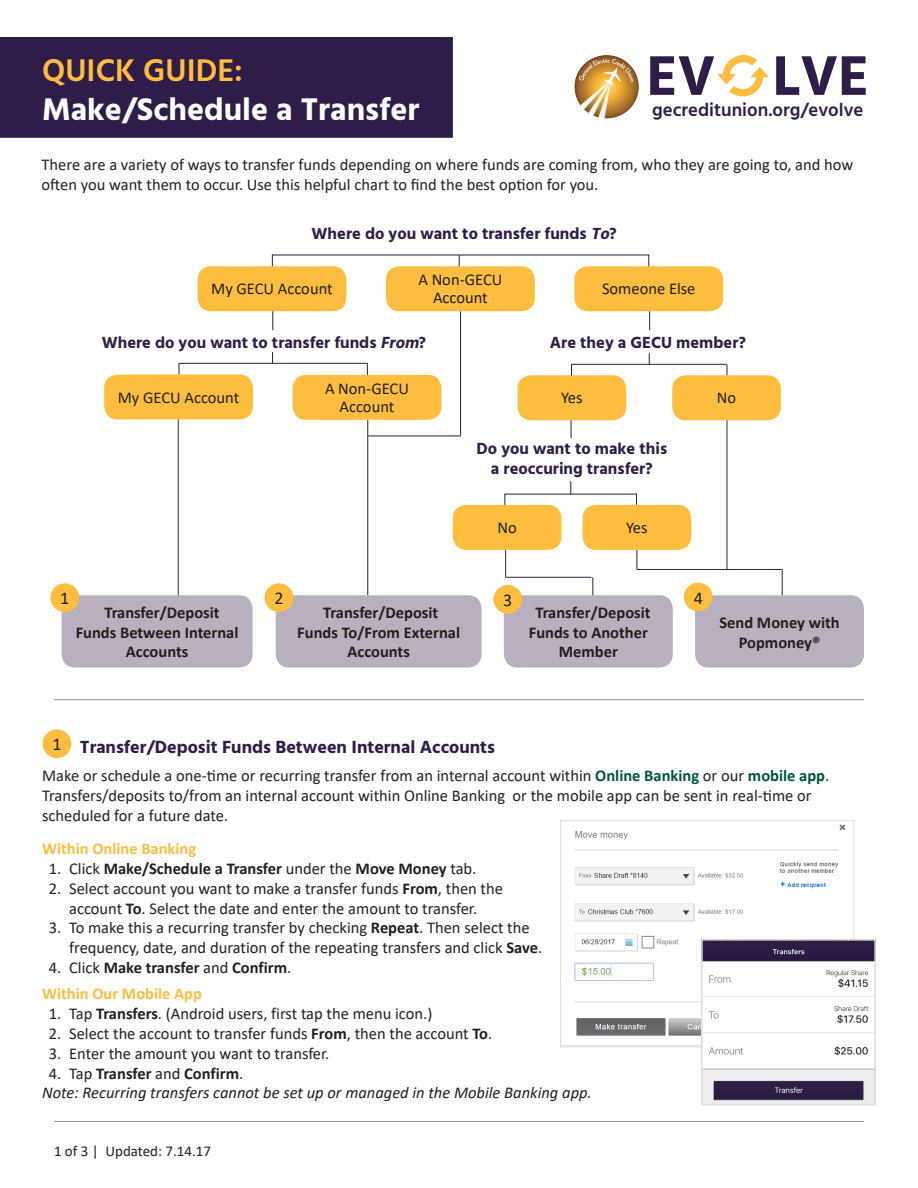
<style>
.page{position:relative;width:918px;height:1188px;background:#fff}
.page>*{position:absolute;margin:0;border:0;box-sizing:border-box;transform-origin:0 0}
.t1{font:700 57.15px "Hind";color:#2f1c48}
.t2{font:700 32.1px "Hind";color:#fff}
.t3{font:600 32.1px "Hind";color:#fdbd3f}
.t4{font:600 18.75px "Hind";color:#2f1c48}
.t5{font:700 18px "Hind";color:#2f1c48}
.t6{font:18px "Calibri";color:#231f20}
.t7{font:16.5px/19.8px "Calibri";color:#231f20}
.t8{font:700 16.5px/19.8px "Calibri";color:#231f20;text-align:center}
.t9{font:700 16.5px/19.8px "Hind";color:#2f1c48;text-align:center}
.t10{font:italic 16.5px "Calibri";color:#231f20}
.t11{font:700 16.5px "Calibri";color:#fdbd3f}
.t12{font:15px "Calibri";color:#231f20}
.s1{font-style:italic}
.s2{font-weight:700;color:#00543d}
.s3{font-weight:400}
.s4{font-weight:700}
</style>
<div class="page">
<svg style="left:637px;top:550px;width:1px;height:19px"></svg>
<hr style="left:178px;top:413px;width:1px;height:182px;background:#2f1c48">
<svg style="left:505px;top:550px;width:1px;height:28px"></svg>
<hr style="left:367px;top:417px;width:1px;height:178px;background:#2f1c48">
<svg style="left:571px;top:420px;width:1px;height:18px"></svg>
<div style="left:1px;top:38px;width:451px;height:99px;background:#2f1c48"></div>
<div style="left:0;top:37px;width:453px;height:101px;border:1px solid #2f1c48"></div>
<svg style="left:717px;top:55px;width:52px;height:41px"></svg>
<img style="left:574px;top:55px;width:65px;height:64px">
<img style="left:574px;top:824px;width:272px;height:212px">
<div style="left:560px;top:820px;width:294px;height:227px;border:1px solid #dddee0"></div>
<img style="left:704px;top:942px;width:169px;height:160px">
<div style="left:701px;top:939px;width:175px;height:166px;border:2px solid #dddee0"></div>
<hr style="left:54px;top:1121px;width:810px;height:1px;background:#939598">
<div style="left:198px;top:266px;width:148px;height:45px;background:#fdbd3f;border-radius:14px"></div>
<div style="left:574px;top:266px;width:149px;height:45px;background:#fdbd3f;border-radius:14px"></div>
<div style="left:386px;top:266px;width:149px;height:45px;background:#fdbd3f;border-radius:14px"></div>
<div style="left:104px;top:375px;width:149px;height:44px;background:#fdbd3f;border-radius:14px"></div>
<div style="left:293px;top:375px;width:148px;height:45px;background:#fdbd3f;border-radius:14px"></div>
<div style="left:518px;top:375px;width:108px;height:45px;background:#fdbd3f;border-radius:14px"></div>
<hr style="left:272px;top:255px;width:377px;height:1px;background:#2f1c48">
<hr style="left:179px;top:363px;width:189px;height:1px;background:#2f1c48">
<svg style="left:179px;top:363px;width:1px;height:12px"></svg>
<hr style="left:571px;top:364px;width:156px;height:1px;background:#2f1c48">
<svg style="left:571px;top:364px;width:1px;height:12px"></svg>
<div style="left:62px;top:595px;width:191px;height:73px;background:#b8b0bf;border-radius:14px"></div>
<div style="left:276px;top:595px;width:206px;height:73px;background:#b8b0bf;border-radius:14px"></div>
<div style="left:695px;top:595px;width:169px;height:73px;background:#b8b0bf;border-radius:14px"></div>
<svg style="left:570px;top:481px;width:1px;height:13px"></svg>
<hr style="left:505px;top:494px;width:132px;height:1px;background:#2f1c48">
<div style="left:583px;top:505px;width:108px;height:45px;background:#fdbd3f;border-radius:14px"></div>
<div style="left:453px;top:505px;width:109px;height:45px;background:#fdbd3f;border-radius:14px"></div>
<hr style="left:368px;top:436px;width:93px;height:1px;background:#2f1c48">
<svg style="left:272px;top:311px;width:1px;height:19px"></svg>
<svg style="left:649px;top:311px;width:1px;height:19px"></svg>
<hr style="left:460px;top:311px;width:1px;height:125px;background:#2f1c48">
<hr style="left:506px;top:577px;width:85px;height:1px;background:#2f1c48">
<svg style="left:592px;top:577px;width:1px;height:18px"></svg>
<hr style="left:727px;top:413px;width:1px;height:156px;background:#2f1c48">
<hr style="left:637px;top:569px;width:146px;height:1px;background:#2f1c48">
<svg style="left:782px;top:570px;width:1px;height:25px"></svg>
<div style="left:672px;top:375px;width:109px;height:45px;background:#fdbd3f;border-radius:14px"></div>
<div style="left:504px;top:595px;width:169px;height:73px;background:#b8b0bf;border-radius:14px"></div>
<div style="left:50px;top:583px;width:29px;height:29px;background:#fdbd3f;border-radius:50%"></div>
<div style="left:43px;top:729px;width:28px;height:29px;background:#fdbd3f;border-radius:50%"></div>
<div style="left:265px;top:583px;width:28px;height:29px;background:#fdbd3f;border-radius:50%"></div>
<div style="left:493px;top:585px;width:29px;height:29px;background:#fdbd3f;border-radius:50%"></div>
<div style="left:684px;top:583px;width:29px;height:28px;background:#fdbd3f;border-radius:50%"></div>
<hr style="left:54px;top:699px;width:810px;height:1px;background:#939598">
<p class="t3" style="left:42px;top:52px;width:202px">QUICK GUIDE:</p>
<p class="t2" style="left:42px;top:90px;width:379px">Make/Schedule a Transfer</p>
<p class="t1" style="left:647px;top:42px;width:224px">EV LVE</p>
<p class="t4" style="left:652px;top:98px;width:213px">gecreditunion.org/evolve</p>
<p class="t7" style="left:42px;top:154px;width:813px">There are a variety of ways to transfer funds depending on where funds are coming from, who they are going to, and how often you want them to occur. Use this helpful chart to find the best option for you.</p>
<p class="t9" style="left:312px;top:223px;width:307px">Where do you want to transfer funds <span class="s1">To</span>?</p>
<p class="t7" style="left:418px;top:271px;width:86px;line-height:18px;text-align:center">A Non-GECU<br>Account</p>
<p class="t9" style="left:102px;top:332px;width:326px">Where do you want to transfer funds <span class="s1">From</span>?</p>
<p class="t7" style="left:211px;top:279px;width:123px">My GECU Account</p>
<p class="t7" style="left:602px;top:279px;width:95px">Someone Else</p>
<p class="t9" style="left:550px;top:332px;width:198px">Are they a GECU member?</p>
<p class="t7" style="left:118px;top:387px;width:123px">My GECU Account</p>
<p class="t7" style="left:325px;top:379px;width:86px;line-height:18px;text-align:center">A Non-GECU<br>Account</p>
<p class="t7" style="left:561px;top:388px;width:23px">Yes</p>
<p class="t9" style="left:477px;top:439px;width:192px">Do you want to make this a reoccuring transfer?</p>
<p class="t7" style="left:498px;top:517px;width:21px">No</p>
<p class="t7" style="left:626px;top:517px;width:23px">Yes</p>
<p class="t7" style="left:717px;top:388px;width:21px">No</p>
<p class="t6" style="left:60px;top:586px;width:11px">1</p>
<p class="t8" style="left:104px;top:602px;width:117px">Transfer/Deposit</p>
<p class="t8" style="left:76px;top:622px;width:164px">Funds Between Internal<br>Accounts</p>
<p class="t6" style="left:274px;top:586px;width:11px">2</p>
<p class="t6" style="left:503px;top:588px;width:11px">3</p>
<p class="t6" style="left:694px;top:585px;width:11px">4</p>
<p class="t8" style="left:323px;top:602px;width:117px">Transfer/Deposit</p>
<p class="t8" style="left:297px;top:622px;width:164px">Funds To/From External<br>Accounts</p>
<p class="t8" style="left:719px;top:612px;width:122px">Send Money with<br>Popmoney®</p>
<p class="t8" style="left:535px;top:602px;width:117px">Transfer/Deposit</p>
<p class="t8" style="left:529px;top:622px;width:121px">Funds to Another<br>Member</p>
<p class="t6" style="left:52px;top:732px;width:11px">1</p>
<p class="t5" style="left:80px;top:736px;width:417px">Transfer/Deposit Funds Between Internal Accounts</p>
<p class="t7" style="left:42px;top:765px;width:789px">Make or schedule a one-time or recurring transfer from an internal account within <span class="s2">Online Banking</span> or our <span class="s2">mobile app</span>.<br>Transfers/deposits to/from an internal account within Online Banking or the mobile app can be sent in real-time or scheduled for a future date.</p>
<p class="t11" style="left:42px;top:837px;width:156px">Within Online Banking</p>
<p class="t8" style="left:49px;top:858px;width:429px"><span class="s3">1. Click</span> Make/Schedule a Transfer <span class="s3">under the</span> Move Money <span class="s3">tab.</span></p>
<p class="t7" style="left:49px;top:878px;width:456px;text-align:center">2. Select account you want to make a transfer funds <span class="s4">From</span>, then the account <span class="s4">To</span>. Select the date and enter the amount to transfer.</p>
<p class="t7" style="left:69px;top:918px;width:475px;text-indent:-20px">3. To make this a recurring transfer by checking <span class="s4">Repeat</span>. Then select the frequency, date, and duration of the repeating transfers and click <span class="s4">Save</span>.</p>
<p class="t8" style="left:49px;top:957px;width:244px"><span class="s3">4. Click</span> Make transfer <span class="s3">and</span> Confirm<span class="s3">.</span></p>
<p class="t11" style="left:42px;top:982px;width:161px">Within Our Mobile App</p>
<p class="t7" style="left:49px;top:1003px;width:385px">1. Tap <span class="s4">Transfers</span>. (Android users, first tap the menu icon.)</p>
<p class="t7" style="left:49px;top:1023px;width:445px">2. Select the account to transfer funds <span class="s4">From</span>, then the account <span class="s4">To</span>.</p>
<p class="t7" style="left:49px;top:1043px;width:282px">3. Enter the amount you want to transfer.</p>
<p class="t8" style="left:49px;top:1063px;width:196px"><span class="s3">4. Tap</span> Transfer <span class="s3">and</span> Confirm<span class="s3">.</span></p>
<p class="t10" style="left:42px;top:1082px;width:551px">Note: Recurring transfers cannot be set up or managed in the Mobile Banking app.</p>
<p class="t12" style="left:54px;top:1140px;width:159px">1 of 3 | Updated: 7.14.17</p>
</div>
